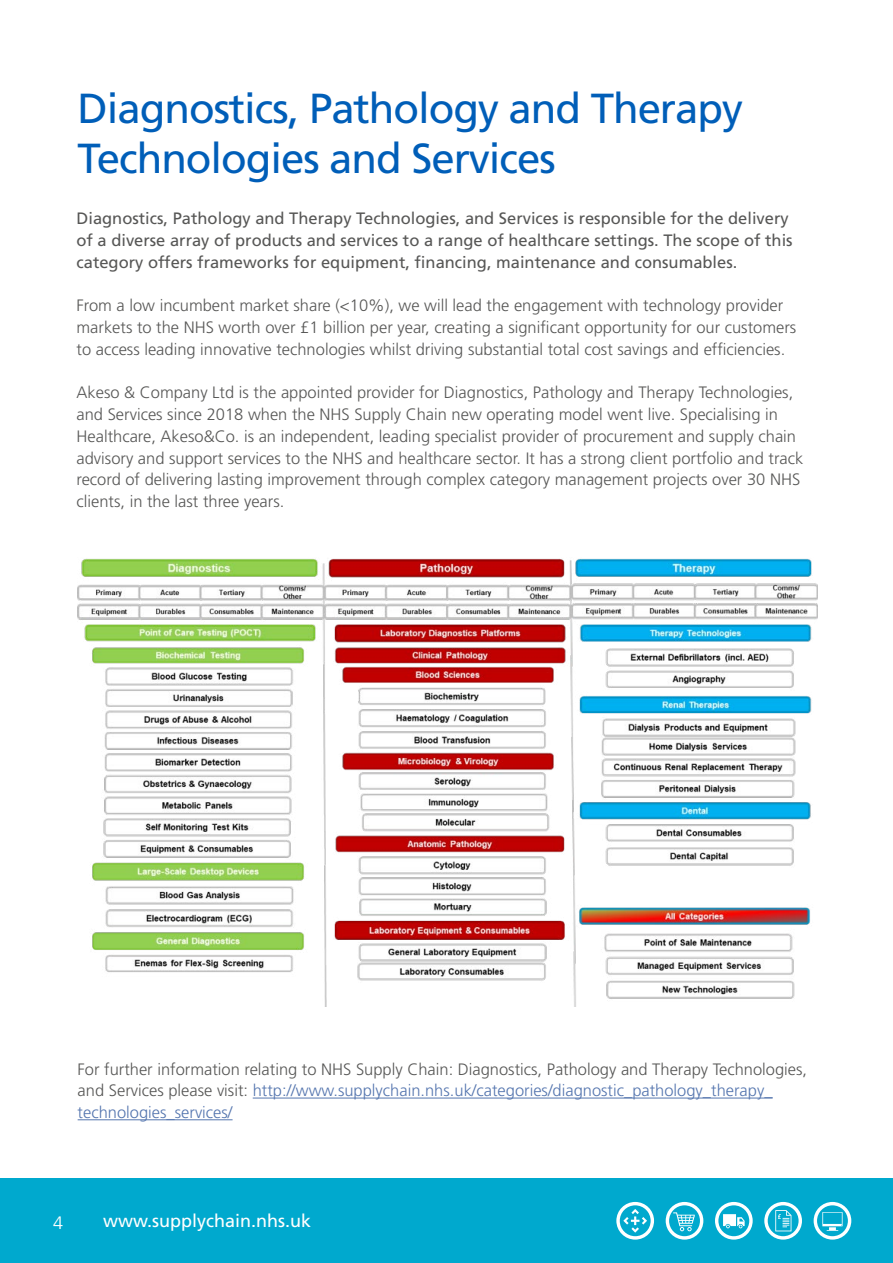
<style>
.page{position:relative;width:893px;height:1263px;background:#fff}
.page>*{position:absolute;margin:0;border:0;box-sizing:border-box;transform-origin:0 0}
.t1{font:42px/50.4px "Frutiger";letter-spacing:-.025em;color:#005eb8}
.t2{font:18px "Frutiger";color:#fff}
.t3{font:300 18px "Frutiger";color:#fff}
.t4{font:300 16.5px/21.8px "Frutiger";color:#575756}
.t5{font:16.5px/21.8px "Frutiger";color:#575756}
.s1{color:#5576af}
</style>
<div class="page">
<div style="left:0;top:1178px;width:893px;height:85px;background:#00a9ce"></div>
<svg style="left:814px;top:1202px;width:37px;height:37px"></svg>
<svg style="left:715px;top:1202px;width:38px;height:37px"></svg>
<svg style="left:616px;top:1202px;width:38px;height:37px"></svg>
<svg style="left:666px;top:1202px;width:37px;height:37px"></svg>
<svg style="left:764px;top:1202px;width:38px;height:37px"></svg>
<hr style="left:253px;top:1097px;width:520px;height:1px;background:#5576af">
<hr style="left:78px;top:1119px;width:155px;height:1px;background:#5576af">
<img style="left:78px;top:558px;width:739px;height:449px">
<h1 class="t1" style="left:78px;top:82px;width:667px">Diagnostics, Pathology and Therapy<br>Technologies and Services</h1>
<p class="t5" style="left:77px;top:208px;width:718px">Diagnostics, Pathology and Therapy Technologies, and Services is responsible for the delivery of a diverse array of products and services to a range of healthcare settings. The scope of this category offers frameworks for equipment, financing, maintenance and consumables.</p>
<p class="t4" style="left:77px;top:295px;width:721px">From a low incumbent market share (&lt;10%), we will lead the engagement with technology provider markets to the NHS worth over £1 billion per year, creating a significant opportunity for our customers to access leading innovative technologies whilst driving substantial total cost savings and efficiencies.</p>
<p class="t4" style="left:77px;top:382px;width:728px">Akeso &amp; Company Ltd is the appointed provider for Diagnostics, Pathology and Therapy Technologies, and Services since 2018 when the NHS Supply Chain new operating model went live. Specialising in Healthcare, Akeso&amp;Co. is an independent, leading specialist provider of procurement and supply chain advisory and support services to the NHS and healthcare sector. It has a strong client portfolio and track record of delivering lasting improvement through complex category management projects over 30 NHS clients, in the last three years.</p>
<p class="t4" style="left:78px;top:1058px;width:731px">For further information relating to NHS Supply Chain: Diagnostics, Pathology and Therapy Technologies, and Services please visit: <span class="s1">http://www.supplychain.nhs.uk/categories/diagnostic_pathology_therapy_ technologies_services/</span></p>
<p class="t3" style="left:53px;top:1212px;width:12px">4</p>
<p class="t2" style="left:103px;top:1210px;width:210px">www.supplychain.nhs.uk</p>
</div>
